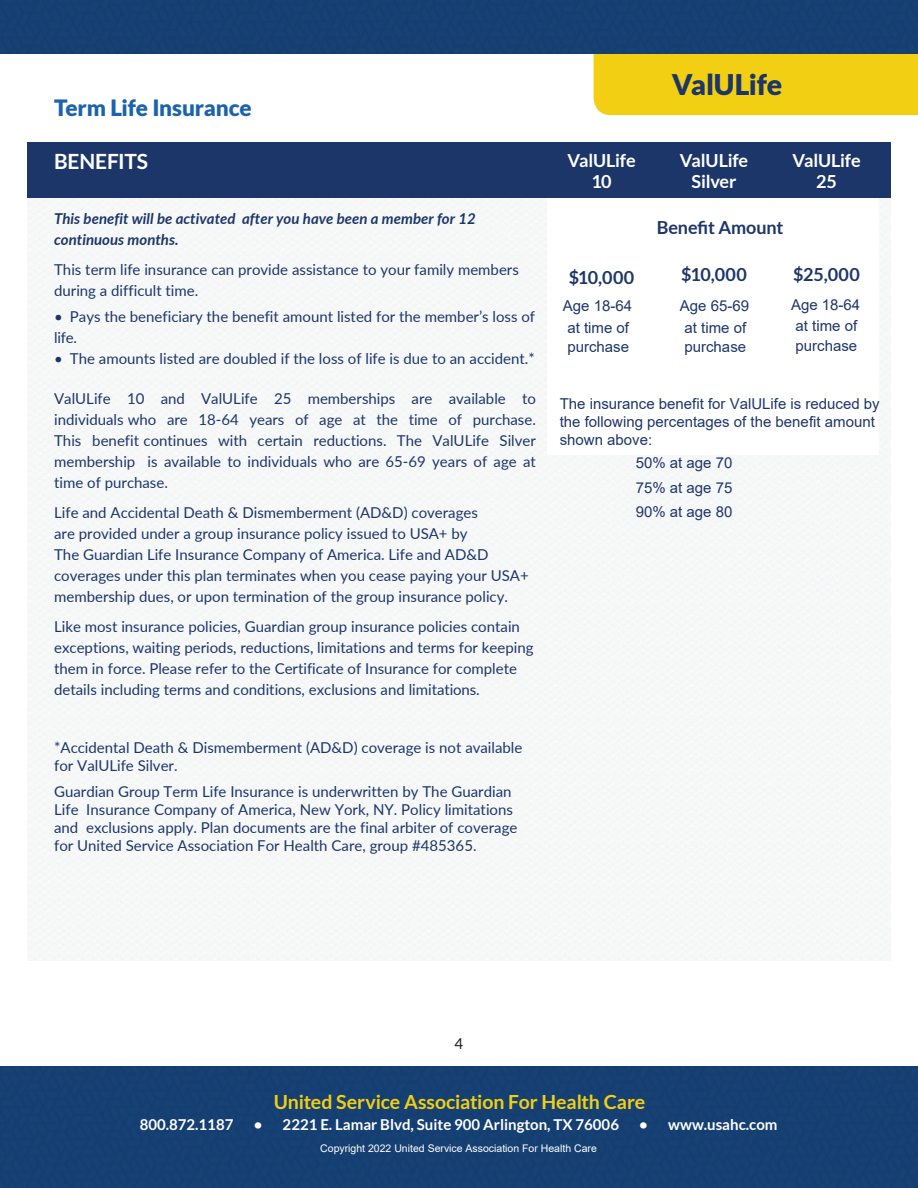
<style>
.page{position:relative;width:918px;height:1188px;background:#fff}
.page>*{position:absolute;margin:0;border:0;box-sizing:border-box;transform-origin:0 0}
.t1{font:900 28.5px "Lato";letter-spacing:-.01em;color:#1d3669}
.t2{font:900 22.5px "Lato";letter-spacing:-.01em;color:#1c63ae}
.t3{font:700 21px "Lato";letter-spacing:-.01em;color:#fff}
.t4{font:700 19.5px "Lato";letter-spacing:-.01em;color:#f2cf12}
.t5{font:700 18px "Lato";letter-spacing:-.01em;color:#fff}
.t6{font:700 18px "Lato";color:#1d3669}
.t7{font:15px/21px "Lato";color:#1d3669}
.t8{font:15px/18px "Arial";color:#1e366a;text-align:center}
.t9{font:italic 700 15px/21px "Lato";color:#1d3669}
.t10{font:700 15px "Lato";color:#fff}
.t11{font:15px/21.6px "Arial";color:#1d3669;text-align:center}
.t12{font:15px "Lato";color:#231f20}
.t13{font:10.5px "Arial";color:#fff}
</style>
<div class="page">
<div style="left:593px;top:54px;width:325px;height:62px;background:#f2cf12"></div>
<div style="left:0;top:0;width:918px;height:54px;background:#154073"></div>
<div style="left:0;top:1066px;width:918px;height:122px;background:#154072"></div>
<div style="left:27px;top:142px;width:864px;height:56px;background:#1d3669"></div>
<p class="t2" style="left:54px;top:95px;width:199px">Term Life Insurance</p>
<p class="t3" style="left:54px;top:150px;width:96px">BENEFITS</p>
<p class="t9" style="left:54px;top:207px;width:423px">This benefit will be activated after you have been a member for 12 continuous months.</p>
<p class="t7" style="left:54px;top:258px;width:466px">This term life insurance can provide assistance to your family members during a difficult time.</p>
<p class="t7" style="left:54px;top:306px;width:483px">• Pays the beneficiary the benefit amount listed for the member’s loss of life.</p>
<p class="t7" style="left:54px;top:348px;width:482px">• The amounts listed are doubled if the loss of life is due to an accident.*</p>
<p class="t7" style="left:54px;top:388px;width:483px;text-align:justify">ValULife 10 and ValULife 25 memberships are available to individuals who are 18-64 years of age at the time of purchase.<br>This benefit continues with certain reductions. The ValULife Silver membership is available to individuals who are 65-69 years of age at time of purchase.</p>
<p class="t7" style="left:54px;top:502px;width:476px">Life and Accidental Death &amp; Dismemberment (AD&amp;D) coverages<br>are provided under a group insurance policy issued to USA+ by<br>The Guardian Life Insurance Company of America. Life and AD&amp;D coverages under this plan terminates when you cease paying your USA+ membership dues, or upon termination of the group insurance policy.</p>
<p class="t7" style="left:54px;top:616px;width:481px">Like most insurance policies, Guardian group insurance policies contain exceptions, waiting periods, reductions, limitations and terms for keeping them in force. Please refer to the Certificate of Insurance for complete details including terms and conditions, exclusions and limitations.</p>
<p class="t7" style="left:54px;top:738px;width:470px;line-height:18px">*Accidental Death &amp; Dismemberment (AD&amp;D) coverage is not available for ValULife Silver.</p>
<p class="t7" style="left:54px;top:782px;width:465px;line-height:18px">Guardian Group Term Life Insurance is underwritten by The Guardian Life Insurance Company of America, New York, NY. Policy limitations and exclusions apply. Plan documents are the final arbiter of coverage for United Service Association For Health Care, group #485365.</p>
<h1 class="t1" style="left:672px;top:68px;width:112px">ValULife</h1>
<p class="t5" style="left:567px;top:150px;width:70px">ValULife</p>
<p class="t5" style="left:591px;top:171px;width:22px">10</p>
<p class="t6" style="left:569px;top:267px;width:67px">$10,000</p>
<p class="t11" style="left:563px;top:295px;width:71px">Age 18-64 at time of</p>
<p class="t11" style="left:567px;top:336px;width:63px">purchase</p>
<p class="t5" style="left:680px;top:150px;width:70px">ValULife</p>
<p class="t5" style="left:692px;top:171px;width:46px">Silver</p>
<p class="t5" style="left:792px;top:150px;width:70px">ValULife</p>
<p class="t5" style="left:816px;top:171px;width:22px">25</p>
<p class="t6" style="left:657px;top:217px;width:128px">Benefit Amount</p>
<p class="t6" style="left:681px;top:264px;width:67px">$10,000</p>
<p class="t11" style="left:680px;top:295px;width:71px">Age 65-69 at time of</p>
<p class="t11" style="left:684px;top:336px;width:63px">purchase</p>
<p class="t6" style="left:793px;top:264px;width:68px">$25,000</p>
<p class="t8" style="left:791px;top:294px;width:71px;line-height:21.6px">Age 18-64 at time of</p>
<p class="t8" style="left:796px;top:336px;width:63px">purchase</p>
<p class="t8" style="left:560px;top:395px;width:322px;text-align:left">The insurance benefit for ValULife is reduced by the following percentages of the benefit amount shown above:</p>
<p class="t8" style="left:636px;top:451px;width:98px;line-height:24.6px;text-align:justify">50% at age 70<br>75% at age 75<br>90% at age 80</p>
<p class="t12" style="left:455px;top:1035px;width:10px">4</p>
<h3 class="t4" style="left:274px;top:1091px;width:373px">United Service Association For Health Care</h3>
<p class="t10" style="left:140px;top:1116px;width:95px">800.872.1187</p>
<p class="t10" style="left:254px;top:1116px;width:367px">• 2221 E. Lamar Blvd, Suite 900 Arlington, TX 76006</p>
<p class="t10" style="left:639px;top:1116px;width:140px">• www.usahc.com</p>
<p class="t13" style="left:320px;top:1141px;width:278px">Copyright 2022 United Service Association For Health Care</p>
</div>
